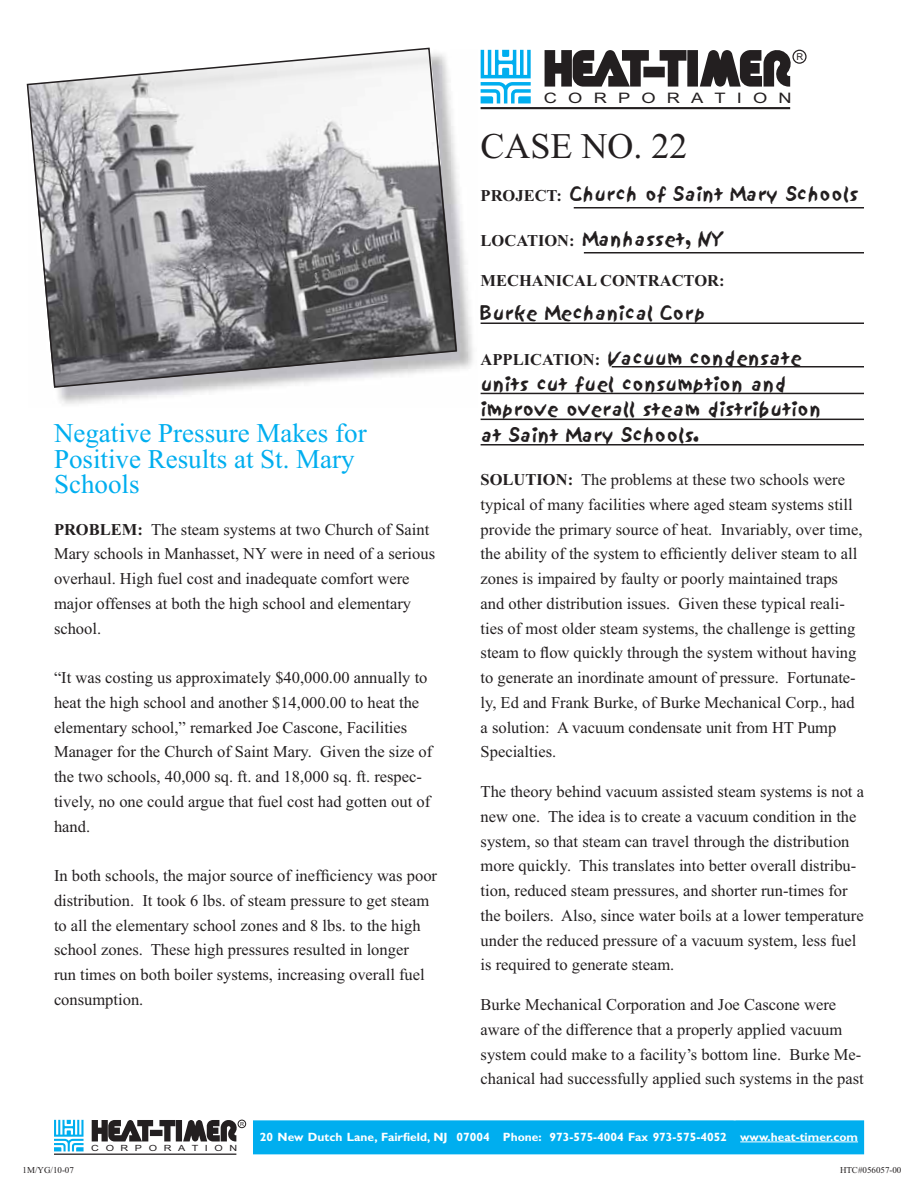
<style>
.page{position:relative;width:918px;height:1188px;background:#fff}
.page>*{position:absolute;margin:0;border:0;box-sizing:border-box;transform-origin:0 0}
.t1{font:36px "Times New Roman";color:#231f20}
.t2{font:27px/25.5px "Times New Roman";color:#00aeef}
.t3{font:18px/25.5px "Sand";color:#231f20}
.t4{font:16.5px/24.8px "Times New Roman";color:#231f20}
.t5{font:700 16.5px "Times New Roman";color:#231f20}
.t6{font:14.4px "Arial";color:#231f20;scale:1.27 1}
.t7{font:700 12px "Gill Sans";color:#fff}
.t8{font:9.45px "Arial";color:#231f20}
.t9{font:9px "Times New Roman";color:#231f20}
.t10{font:8.55px "Arial";color:#231f20;scale:1.27 1}
.t11{font:5.55px "Arial";color:#231f20}
.s1{font-weight:700}
.s2{font-family:"Times New Roman";font-weight:700;font-size:16.5px}
</style>
<div class="page">
<div style="left:254px;top:1121px;width:610px;height:33px;background:#00aeef"></div>
<div style="left:253px;top:1120px;width:611px;height:34px;border:1px solid #00aeef"></div>
<hr style="left:740px;top:1142px;width:118px;height:1px;background:#fff">
<hr style="left:574px;top:207px;width:290px;height:1px;background:#231f20">
<hr style="left:584px;top:252px;width:280px;height:2px;background:#231f20">
<hr style="left:481px;top:322px;width:383px;height:2px;background:#231f20">
<hr style="left:481px;top:419px;width:383px;height:1px;background:#231f20">
<hr style="left:612px;top:366px;width:252px;height:2px;background:#231f20">
<img style="left:57px;top:188px;width:416px;height:216px">
<svg style="left:26px;top:47px;width:432px;height:342px"></svg>
<hr style="left:481px;top:393px;width:383px;height:1px;background:#231f20">
<hr style="left:481px;top:107px;width:309px;height:2px;background:#231f20">
<svg style="left:545px;top:50px;width:246px;height:37px"></svg>
<svg style="left:481px;top:50px;width:50px;height:53px"></svg>
<div style="left:792px;top:50px;width:15px;height:14px;border:1px solid #231f20;border-radius:50%"></div>
<hr style="left:54px;top:1154px;width:182px;height:1px;background:#231f20">
<svg style="left:92px;top:1120px;width:145px;height:22px"></svg>
<svg style="left:54px;top:1120px;width:30px;height:31px"></svg>
<div style="left:238px;top:1120px;width:8px;height:8px;border:1px solid #231f20;border-radius:50%"></div>
<hr style="left:481px;top:444px;width:383px;height:2px;background:#231f20">
<p class="t8" style="left:796px;top:51px;width:8px">R</p>
<h2 class="t2" style="left:54px;top:423px;width:314px">Negative Pressure Makes for<br>Positive Results at St. Mary<br>Schools</h2>
<p class="t4" style="left:54px;top:518px;width:383px"><span class="s1">PROBLEM:</span> The steam systems at two Church of Saint Mary schools in Manhasset, NY were in need of a serious overhaul. High fuel cost and inadequate comfort were major offenses at both the high school and elementary school.</p>
<p class="t4" style="left:54px;top:667px;width:380px">“It was costing us approximately $40,000.00 annually to heat the high school and another $14,000.00 to heat the elementary school,” remarked Joe Cascone, Facilities Manager for the Church of Saint Mary. Given the size of the two schools, 40,000 sq. ft. and 18,000 sq. ft. respec&shy;tively, no one could argue that fuel cost had gotten out of hand.</p>
<p class="t4" style="left:54px;top:865px;width:385px">In both schools, the major source of inefficiency was poor distribution. It took 6 lbs. of steam pressure to get steam to all the elementary school zones and 8 lbs. to the high school zones. These high pressures resulted in longer<br>run times on both boiler systems, increasing overall fuel consumption.</p>
<p class="t11" style="left:240px;top:1121px;width:5px">R</p>
<p class="t6" style="left:544px;top:90px;width:197px">C O R P O R A T I O N</p>
<h1 class="t1" style="left:481px;top:133px;width:208px">CASE NO. 22</h1>
<p class="t3" style="left:481px;top:182px;width:379px"><span class="s2">PROJECT:</span> Church of Saint Mary Schools</p>
<p class="t3" style="left:481px;top:227px;width:245px"><span class="s2">LOCATION:</span> Manhasset, NY</p>
<p class="t5" style="left:481px;top:270px;width:246px">MECHANICAL CONTRACTOR:</p>
<p class="t3" style="left:481px;top:301px;width:227px">Burke Mechanical Corp</p>
<p class="t3" style="left:481px;top:346px;width:342px"><span class="s2">APPLICATION:</span> Vacuum condensate units cut fuel consumption and improve overall steam distribution at Saint Mary Schools.</p>
<p class="t4" style="left:481px;top:469px;width:383px"><span class="s1">SOLUTION:</span> The problems at these two schools were typical of many facilities where aged steam systems still provide the primary source of heat. Invariably, over time, the ability of the system to efficiently deliver steam to all zones is impaired by faulty or poorly maintained traps and other distribution issues. Given these typical reali&shy;ties of most older steam systems, the challenge is getting steam to flow quickly through the system without having to generate an inordinate amount of pressure. Fortunate&shy;ly, Ed and Frank Burke, of Burke Mechanical Corp., had a solution: A vacuum condensate unit from HT Pump Specialties.</p>
<p class="t4" style="left:481px;top:781px;width:385px">The theory behind vacuum assisted steam systems is not a new one. The idea is to create a vacuum condition in the system, so that steam can travel through the distribution more quickly. This translates into better overall distribu&shy;tion, reduced steam pressures, and shorter run-times for the boilers. Also, since water boils at a lower temperature under the reduced pressure of a vacuum system, less fuel is required to generate steam.</p>
<p class="t4" style="left:481px;top:994px;width:385px">Burke Mechanical Corporation and Joe Cascone were aware of the difference that a properly applied vacuum system could make to a facility’s bottom line. Burke Me&shy;chanical had successfully applied such systems in the past</p>
<p class="t9" style="left:22px;top:1167px;width:53px">1M/YG/10-07</p>
<p class="t10" style="left:91px;top:1143px;width:116px">C O R P O R A T I O N</p>
<p class="t7" style="left:260px;top:1133px;width:600px">20 New Dutch Lane, Fairfield, NJ 07004 Phone: 973-575-4004 Fax 973-575-4052 www.heat-timer.com</p>
<p class="t9" style="left:840px;top:1167px;width:63px">HTC#056057-00</p>
</div>
